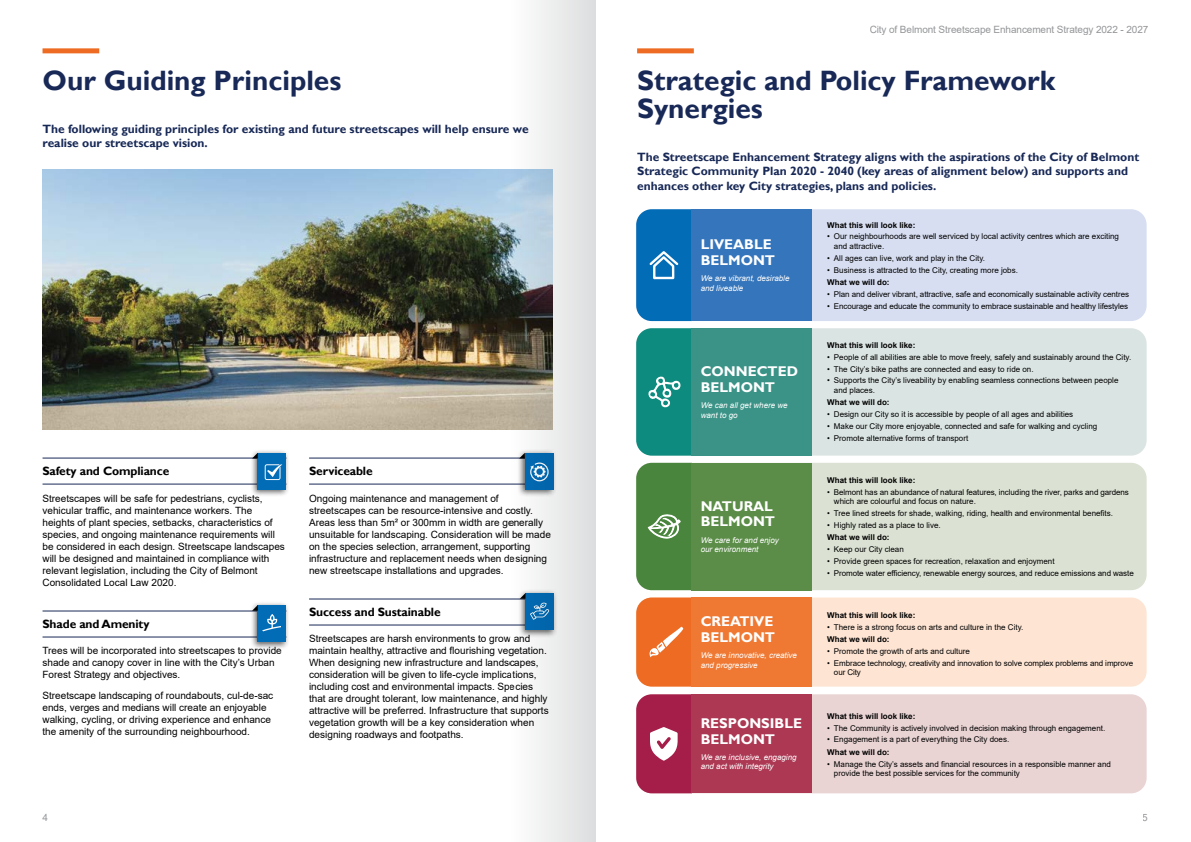
<style>
.page{position:relative;width:1191px;height:842px;background:#fff}
.page>*{position:absolute;margin:0;border:0;box-sizing:border-box;transform-origin:0 0}
.t1{font:700 28px/28px "Gill Sans";color:#182957}
.t2{font:700 14.1px/15.7px "Gill Sans";color:#fff}
.t3{font:700 12px/14.4px "Gill Sans";color:#182957}
.t4{font:700 12px "Gill Sans";letter-spacing:-.01em;color:#000}
.t5{font:10px/12px "Arial";color:#000}
.t6{font:10px "Arial";letter-spacing:-.01em;color:#939598}
.t7{font:8px/9.6px "Arial";color:#000}
.t8{font:italic 8px/9.6px "Arial";color:#fff}
.t9{font:700 8px "Arial";color:#000}
</style>
<div class="page">
<div style="left:43px;top:48px;width:56px;height:5px;background:#ed6b23"></div>
<hr style="left:43px;top:458px;width:243px;height:1px;background:#182957">
<hr style="left:43px;top:484px;width:243px;height:1px;background:#182957">
<hr style="left:43px;top:611px;width:243px;height:1px;background:#182957">
<hr style="left:43px;top:637px;width:243px;height:1px;background:#182957">
<hr style="left:309px;top:458px;width:244px;height:1px;background:#182957">
<hr style="left:309px;top:484px;width:244px;height:1px;background:#182957">
<hr style="left:309px;top:599px;width:244px;height:1px;background:#182957">
<hr style="left:309px;top:625px;width:244px;height:1px;background:#182957">
<img style="left:43px;top:169px;width:467px;height:261px">
<div style="left:250px;top:601px;width:40px;height:48px;background:#000;opacity:.6"></div>
<div style="left:258px;top:605px;width:28px;height:37px;background:#036cb6"></div>
<div style="left:637px;top:48px;width:57px;height:5px;background:#ed6b23"></div>
<svg style="left:252px;top:605px;width:29px;height:26px"></svg>
<div style="left:250px;top:449px;width:40px;height:48px;background:#000;opacity:.6"></div>
<div style="left:258px;top:453px;width:28px;height:37px;background:#036cb6"></div>
<svg style="left:252px;top:453px;width:6px;height:5px"></svg>
<svg style="left:265px;top:464px;width:17px;height:16px"></svg>
<div style="left:636px;top:328px;width:510px;height:128px;background:#dae4e2;border-radius:16px"></div>
<div style="left:636px;top:328px;width:55px;height:128px;background:#0c8b7e"></div>
<div style="left:692px;top:328px;width:120px;height:128px;background:#3b9387"></div>
<svg style="left:648px;top:376px;width:33px;height:32px"></svg>
<div style="left:636px;top:463px;width:510px;height:127px;background:#dbe1d3;border-radius:16px"></div>
<div style="left:636px;top:463px;width:55px;height:127px;background:#49853d"></div>
<div style="left:692px;top:463px;width:120px;height:127px;background:#5b8d48"></div>
<svg style="left:647px;top:514px;width:34px;height:25px"></svg>
<div style="left:636px;top:694px;width:510px;height:99px;background:#e9d3d3;border-radius:16px"></div>
<div style="left:636px;top:694px;width:55px;height:99px;background:#a51d49"></div>
<div style="left:692px;top:694px;width:120px;height:99px;background:#ac3853"></div>
<svg style="left:650px;top:727px;width:27px;height:34px"></svg>
<div style="left:636px;top:209px;width:510px;height:112px;background:#d7def1;border-radius:16px"></div>
<div style="left:636px;top:209px;width:55px;height:112px;background:#036cb6"></div>
<svg style="left:649px;top:251px;width:30px;height:29px"></svg>
<div style="left:692px;top:209px;width:120px;height:112px;background:#3575bb"></div>
<div style="left:636px;top:597px;width:510px;height:90px;background:#fde4d3;border-radius:16px"></div>
<div style="left:636px;top:597px;width:55px;height:90px;background:#ed6b23"></div>
<div style="left:692px;top:597px;width:120px;height:90px;background:#ef7933"></div>
<svg style="left:649px;top:627px;width:34px;height:30px"></svg>
<svg style="left:510px;top:0;width:85px;height:842px;fill:#eaebeb"></svg>
<h1 class="t1" style="left:43px;top:68px;width:300px">Our Guiding Principles</h1>
<h3 class="t3" style="left:43px;top:122px;width:487px">The following guiding principles for existing and future streetscapes will help ensure we realise our streetscape vision.</h3>
<h3 class="t4" style="left:43px;top:464px;width:128px">Safety and Compliance</h3>
<p class="t5" style="left:43px;top:492px;width:244px">Streetscapes will be safe for pedestrians, cyclists, vehicular traffic, and maintenance workers. The heights of plant species, setbacks, characteristics of species, and ongoing maintenance requirements will be considered in each design. Streetscape landscapes will be designed and maintained in compliance with relevant legislation, including the City of Belmont Consolidated Local Law 2020.</p>
<h3 class="t4" style="left:43px;top:617px;width:108px">Shade and Amenity</h3>
<p class="t5" style="left:43px;top:645px;width:241px">Trees will be incorporated into streetscapes to provide shade and canopy cover in line with the City’s Urban<br>Forest Strategy and objectives.</p>
<p class="t5" style="left:43px;top:689px;width:232px">Streetscape landscaping of roundabouts, cul-de-sac ends, verges and medians will create an enjoyable walking, cycling, or driving experience and enhance the amenity of the surrounding neighbourhood.</p>
<h3 class="t4" style="left:309px;top:464px;width:65px">Serviceable</h3>
<p class="t5" style="left:309px;top:492px;width:243px">Ongoing maintenance and management of streetscapes can be resource-intensive and costly.<br>Areas less than 5m² or 300mm in width are generally unsuitable for landscaping. Consideration will be made on the species selection, arrangement, supporting infrastructure and replacement needs when designing new streetscape installations and upgrades.</p>
<h3 class="t4" style="left:309px;top:605px;width:133px">Success and Sustainable</h3>
<p class="t5" style="left:309px;top:633px;width:241px">Streetscapes are harsh environments to grow and maintain healthy, attractive and flourishing vegetation.<br>When designing new infrastructure and landscapes, consideration will be given to life-cycle implications, including cost and environmental impacts. Species that are drought tolerant, low maintenance, and highly attractive will be preferred. Infrastructure that supports vegetation growth will be a key consideration when designing roadways and footpaths.</p>
<p class="t6" style="left:869px;top:22px;width:280px">City of Belmont Streetscape Enhancement Strategy 2022 - 2027</p>
<h1 class="t1" style="left:637px;top:68px;width:419px">Strategic and Policy Framework<br>Synergies</h1>
<h3 class="t3" style="left:637px;top:150px;width:504px">The Streetscape Enhancement Strategy aligns with the aspirations of the City of Belmont<br>Strategic Community Plan 2020 - 2040 (key areas of alignment below) and supports and enhances other key City strategies, plans and policies.</h3>
<h2 class="t2" style="left:700px;top:237px;width:76px">LIVEABLE<br>BELMONT</h2>
<p class="t8" style="left:700px;top:274px;width:90px">We are vibrant, desirable and liveable</p>
<h2 class="t2" style="left:700px;top:364px;width:99px">CONNECTED<br>BELMONT</h2>
<p class="t8" style="left:700px;top:400px;width:88px">We can all get where we want to go</p>
<h2 class="t2" style="left:700px;top:498px;width:76px">NATURAL<br>BELMONT</h2>
<p class="t8" style="left:700px;top:535px;width:80px">We care for and enjoy our environment</p>
<h2 class="t2" style="left:700px;top:614px;width:76px">CREATIVE<br>BELMONT</h2>
<p class="t8" style="left:700px;top:651px;width:98px">We are innovative, creative and progressive</p>
<h2 class="t2" style="left:700px;top:716px;width:103px">RESPONSIBLE<br>BELMONT</h2>
<p class="t8" style="left:700px;top:752px;width:97px">We are inclusive, engaging and act with integrity</p>
<p class="t9" style="left:827px;top:219px;width:90px">What this will look like:</p>
<p class="t7" style="left:834px;top:232px;width:286px;text-indent:-7px">• Our neighbourhoods are well serviced by local activity centres which are exciting and attractive.</p>
<p class="t7" style="left:827px;top:253px;width:159px">• All ages can live, work and play in the City.</p>
<p class="t7" style="left:827px;top:265px;width:192px">• Business is attracted to the City, creating more jobs.</p>
<p class="t9" style="left:827px;top:277px;width:64px">What we will do:</p>
<p class="t7" style="left:827px;top:289px;width:303px">• Plan and deliver vibrant, attractive, safe and economically sustainable activity centres</p>
<p class="t7" style="left:827px;top:301px;width:302px">• Encourage and educate the community to embrace sustainable and healthy lifestyles</p>
<p class="t9" style="left:827px;top:339px;width:90px">What this will look like:</p>
<p class="t7" style="left:827px;top:352px;width:305px">• People of all abilities are able to move freely, safely and sustainably around the City.</p>
<p class="t7" style="left:827px;top:364px;width:208px">• The City’s bike paths are connected and easy to ride on.</p>
<p class="t7" style="left:834px;top:376px;width:286px;text-indent:-7px">• Supports the City’s liveability by enabling seamless connections between people and places.</p>
<p class="t9" style="left:827px;top:397px;width:64px">What we will do:</p>
<p class="t7" style="left:827px;top:410px;width:247px">• Design our City so it is accessible by people of all ages and abilities</p>
<p class="t7" style="left:827px;top:421px;width:271px">• Make our City more enjoyable, connected and safe for walking and cycling</p>
<p class="t7" style="left:827px;top:433px;width:142px">• Promote alternative forms of transport</p>
<p class="t9" style="left:827px;top:474px;width:90px">What this will look like:</p>
<p class="t7" style="left:834px;top:487px;width:296px;text-indent:-7px">• Belmont has an abundance of natural features, including the river, parks and gardens which are colourful and focus on nature.</p>
<p class="t7" style="left:827px;top:508px;width:287px">• Tree lined streets for shade, walking, riding, health and environmental benefits.</p>
<p class="t7" style="left:827px;top:520px;width:115px">• Highly rated as a place to live.</p>
<p class="t9" style="left:827px;top:532px;width:64px">What we will do:</p>
<p class="t7" style="left:827px;top:545px;width:78px">• Keep our City clean</p>
<p class="t7" style="left:827px;top:556px;width:229px">• Provide green spaces for recreation, relaxation and enjoyment</p>
<p class="t7" style="left:827px;top:568px;width:308px">• Promote water efficiency, renewable energy sources, and reduce emissions and waste</p>
<p class="t9" style="left:827px;top:609px;width:90px">What this will look like:</p>
<p class="t7" style="left:827px;top:622px;width:197px">• There is a strong focus on arts and culture in the City.</p>
<p class="t9" style="left:827px;top:633px;width:64px">What we will do:</p>
<p class="t7" style="left:827px;top:646px;width:144px">• Promote the growth of arts and culture</p>
<p class="t7" style="left:834px;top:658px;width:301px;text-indent:-7px">• Embrace technology, creativity and innovation to solve complex problems and improve our City</p>
<p class="t9" style="left:827px;top:710px;width:90px">What this will look like:</p>
<p class="t7" style="left:827px;top:723px;width:279px">• The Community is actively involved in decision making through engagement.</p>
<p class="t7" style="left:827px;top:735px;width:183px">• Engagement is a part of everything the City does.</p>
<p class="t9" style="left:827px;top:746px;width:64px">What we will do:</p>
<p class="t7" style="left:834px;top:759px;width:278px;text-indent:-7px">• Manage the City’s assets and financial resources in a responsible manner and provide the best possible services for the community</p>
<p class="t6" style="left:43px;top:810px;width:7px">4</p>
<p class="t6" style="left:1142px;top:810px;width:7px">5</p>
</div>
